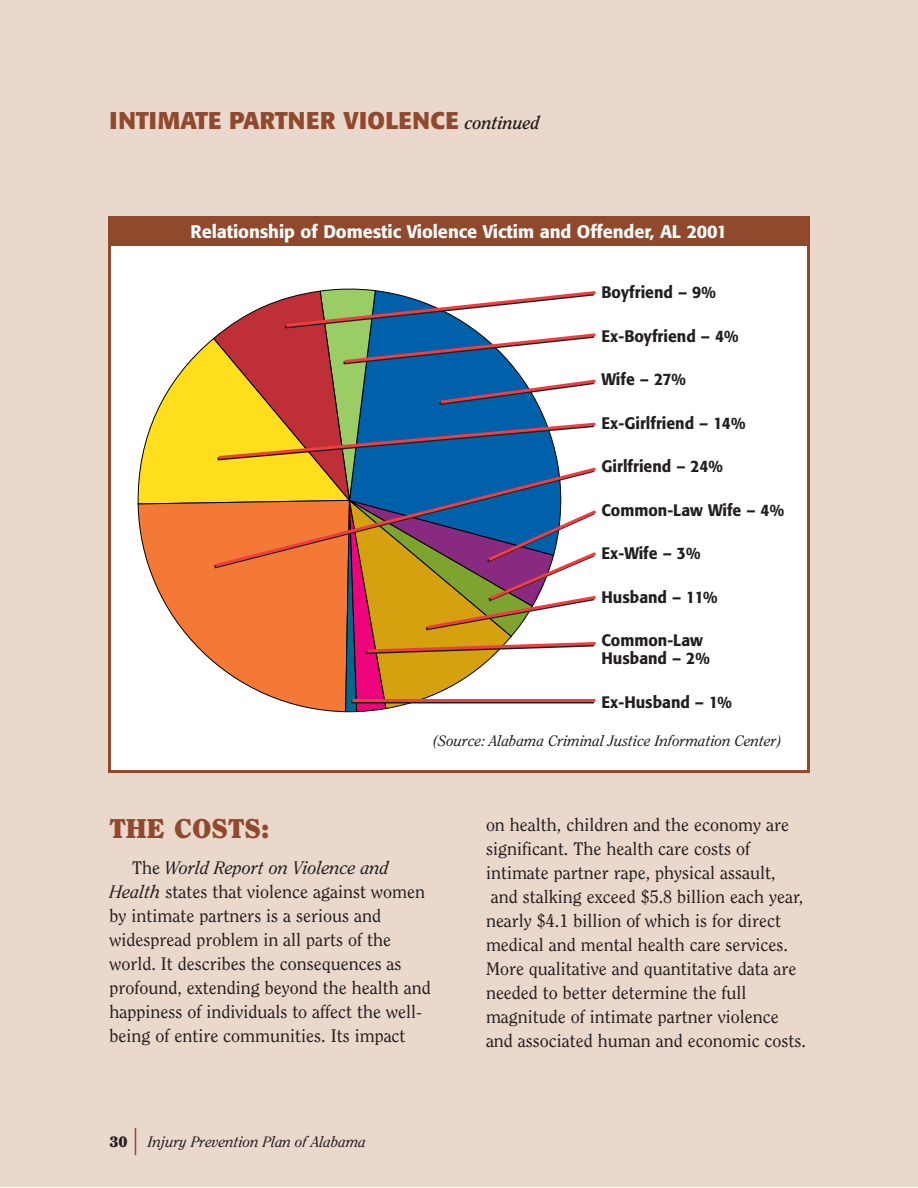
<style>
.page{position:relative;width:918px;height:1188px;background:#fff}
.page>*{position:absolute;margin:0;border:0;box-sizing:border-box;transform-origin:0 0}
.t1{font:900 27px "Clearface";color:#90492c}
.t2{font:700 24px "Formata";color:#90492c}
.t3{font:18px/24px "Clearface";color:#231f20}
.t4{font:500 18px "Formata";letter-spacing:-.005em;color:#fff}
.t5{font:500 16.5px/18px "Formata";color:#231f20;scale:.95 1}
.t6{font:italic 15px "Clearface";color:#231f20}
.t7{font:900 15px "Clearface";color:#231f20}
.s1{font-family:"Clearface";font-style:italic;font-size:18px;color:#231f20}
.s2{font-style:italic}
</style>
<div class="page">
<div style="left:0;top:0;width:918px;height:1187px;background:#ebd8cd"></div>
<div style="left:110px;top:218px;width:698px;height:554px;background:#fff"></div>
<svg style="left:135px;top:1128px;width:1px;height:27px"></svg>
<div style="left:108px;top:216px;width:702px;height:30px;background:#90492c"></div>
<svg style="left:137px;top:288px;width:459px;height:424px"></svg>
<h2 class="t2" style="left:110px;top:109px;width:432px">INTIMATE PARTNER VIOLENCE <span class="s1">continued</span></h2>
<p class="t4" style="left:191px;top:224px;width:538px">Relationship of Domestic Violence Victim and Offender, AL 2001</p>
<p class="t5" style="left:602px;top:285px;width:122px">Boyfriend – 9%</p>
<p class="t5" style="left:602px;top:328px;width:146px">Ex-Boyfriend – 4%</p>
<p class="t5" style="left:602px;top:372px;width:90px">Wife – 27%</p>
<p class="t5" style="left:602px;top:415px;width:153px">Ex-Girlfriend – 14%</p>
<p class="t5" style="left:602px;top:459px;width:129px">Girlfriend – 24%</p>
<p class="t5" style="left:602px;top:502px;width:194px">Common-Law Wife – 4%</p>
<p class="t5" style="left:602px;top:546px;width:106px">Ex-Wife – 3%</p>
<p class="t5" style="left:602px;top:589px;width:124px">Husband – 11%</p>
<p class="t5" style="left:602px;top:633px;width:115px">Common-Law<br>Husband – 2%</p>
<p class="t5" style="left:602px;top:694px;width:139px">Ex-Husband – 1%</p>
<p class="t6" style="left:433px;top:735px;width:350px">(Source: Alabama Criminal Justice Information Center)</p>
<h1 class="t1" style="left:110px;top:817px;width:161px">THE COSTS:</h1>
<p class="t3" style="left:110px;top:857px;width:323px;text-indent:22px">The <span class="s2">World Report on Violence and Health</span> states that violence against women by intimate partners is a serious and widespread problem in all parts of the world. It describes the consequences as profound, extending beyond the health and happiness of individuals to affect the well&shy;being of entire communities. Its impact</p>
<p class="t7" style="left:110px;top:1135px;width:20px">30</p>
<p class="t6" style="left:148px;top:1136px;width:220px">Injury Prevention Plan of Alabama</p>
<p class="t3" style="left:486px;top:814px;width:322px">on health, children and the economy are significant. The health care costs of intimate partner rape, physical assault, and stalking exceed $5.8 billion each year, nearly $4.1 billion of which is for direct medical and mental health care services.<br>More qualitative and quantitative data are needed to better determine the full magnitude of intimate partner violence and associated human and economic costs.</p>
</div>
